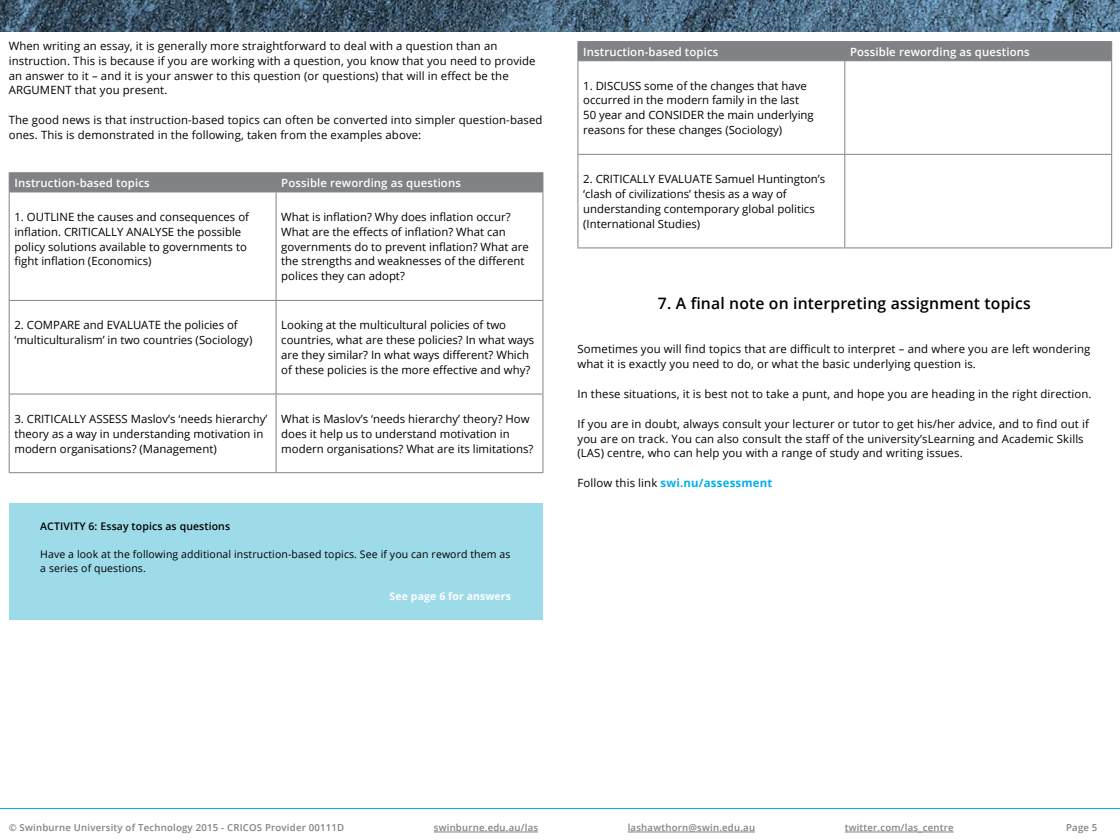
<style>
.page{position:relative;width:1120px;height:840px;background:#fff}
.page>*{position:absolute;margin:0;border:0;box-sizing:border-box;transform-origin:0 0}
.t1{font:600 15.75px "Open Sans";letter-spacing:.01em;color:#000}
.t2{font:11.38px/14.9px "Open Sans";color:#000}
.t3{font:600 11.38px "Open Sans";letter-spacing:.01em;color:#fff}
.t4{font:700 11.38px "Open Sans";letter-spacing:.02em;color:#00aeef}
.t5{font:10.5px/14px "Open Sans";letter-spacing:.01em;color:#000}
.t6{font:600 10.5px "Open Sans";letter-spacing:.01em;color:#000}
.t7{font:700 10.5px "Open Sans";letter-spacing:.01em;color:#fff}
.t8{font:600 9.62px "Open Sans";letter-spacing:.02em;color:#808285}
.s1{font-weight:400;color:#000}
</style>
<div class="page">
<hr style="left:434px;top:832px;width:104px;height:1px;background:#808285">
<hr style="left:628px;top:832px;width:127px;height:1px;background:#808285">
<hr style="left:845px;top:832px;width:109px;height:1px;background:#808285">
<hr style="left:0;top:808px;width:1120px;height:1px;background:#00aeef">
<img style="left:0;top:0;width:1120px;height:32px">
<hr style="left:9px;top:172px;width:267px;height:1px;background:#808285">
<hr style="left:276px;top:172px;width:267px;height:1px;background:#808285">
<div style="left:9px;top:173px;width:534px;height:19px;background:#808285"></div>
<hr style="left:9px;top:192px;width:267px;height:1px;background:#808285">
<hr style="left:9px;top:192px;width:1px;height:108px;background:#808285">
<hr style="left:276px;top:192px;width:267px;height:1px;background:#808285">
<hr style="left:276px;top:192px;width:1px;height:108px;background:#808285">
<hr style="left:542px;top:192px;width:1px;height:108px;background:#808285">
<hr style="left:9px;top:300px;width:267px;height:1px;background:#808285">
<hr style="left:9px;top:301px;width:1px;height:93px;background:#808285">
<hr style="left:276px;top:300px;width:267px;height:1px;background:#808285">
<hr style="left:276px;top:301px;width:1px;height:93px;background:#808285">
<hr style="left:542px;top:301px;width:1px;height:93px;background:#808285">
<hr style="left:276px;top:394px;width:267px;height:1px;background:#808285">
<hr style="left:542px;top:394px;width:1px;height:78px;background:#808285">
<hr style="left:276px;top:472px;width:267px;height:1px;background:#808285">
<hr style="left:9px;top:394px;width:267px;height:1px;background:#808285">
<hr style="left:9px;top:394px;width:1px;height:78px;background:#808285">
<hr style="left:276px;top:394px;width:1px;height:78px;background:#808285">
<hr style="left:9px;top:472px;width:267px;height:1px;background:#808285">
<div style="left:9px;top:503px;width:533px;height:116px;background:#9edbe9"></div>
<hr style="left:578px;top:41px;width:267px;height:1px;background:#808285">
<hr style="left:845px;top:41px;width:267px;height:1px;background:#808285">
<div style="left:578px;top:42px;width:534px;height:18px;background:#808285"></div>
<hr style="left:578px;top:60px;width:267px;height:1px;background:#808285">
<hr style="left:578px;top:61px;width:1px;height:93px;background:#808285">
<hr style="left:845px;top:60px;width:267px;height:1px;background:#808285">
<hr style="left:844px;top:61px;width:1px;height:93px;background:#808285">
<hr style="left:1111px;top:61px;width:1px;height:93px;background:#808285">
<hr style="left:578px;top:154px;width:267px;height:1px;background:#808285">
<hr style="left:578px;top:155px;width:1px;height:92px;background:#808285">
<hr style="left:845px;top:154px;width:267px;height:1px;background:#808285">
<hr style="left:844px;top:155px;width:1px;height:92px;background:#808285">
<hr style="left:1111px;top:155px;width:1px;height:92px;background:#808285">
<hr style="left:578px;top:247px;width:267px;height:1px;background:#808285">
<hr style="left:845px;top:247px;width:267px;height:1px;background:#808285">
<p class="t2" style="left:9px;top:38px;width:528px">When writing an essay, it is generally more straightforward to deal with a question than an instruction. This is because if you are working with a question, you know that you need to provide an answer to it – and it is your answer to this question (or questions) that will in effect be the ARGUMENT that you present.</p>
<p class="t2" style="left:9px;top:112px;width:535px">The good news is that instruction-based topics can often be converted into simpler question-based ones. This is demonstrated in the following, taken from the examples above:</p>
<p class="t3" style="left:14px;top:175px;width:137px">Instruction-based topics</p>
<p class="t3" style="left:281px;top:175px;width:181px">Possible rewording as questions</p>
<p class="t2" style="left:14px;top:209px;width:236px">1. OUTLINE the causes and consequences of inflation. CRITICALLY ANALYSE the possible policy solutions available to governments to fight inflation (Economics)</p>
<p class="t2" style="left:281px;top:209px;width:249px">What is inflation? Why does inflation occur?<br>What are the effects of inflation? What can governments do to prevent inflation? What are the strengths and weaknesses of the different polices they can adopt?</p>
<p class="t2" style="left:14px;top:317px;width:239px">2. COMPARE and EVALUATE the policies of ‘multiculturalism’ in two countries (Sociology)</p>
<p class="t2" style="left:281px;top:317px;width:255px">Looking at the multicultural policies of two countries, what are these policies? In what ways are they similar? In what ways different? Which of these policies is the more effective and why?</p>
<p class="t2" style="left:14px;top:411px;width:255px">3. CRITICALLY ASSESS Maslov’s ‘needs hierarchy’ theory as a way in understanding motivation in modern organisations? (Management)</p>
<p class="t2" style="left:281px;top:411px;width:254px">What is Maslov’s ‘needs hierarchy’ theory? How does it help us to understand motivation in modern organisations? What are its limitations?</p>
<p class="t6" style="left:40px;top:519px;width:191px">ACTIVITY 6: Essay topics as questions</p>
<p class="t5" style="left:40px;top:547px;width:472px">Have a look at the following additional instruction-based topics. See if you can reword them as a series of questions.</p>
<p class="t7" style="left:390px;top:589px;width:123px">See page 6 for answers</p>
<p class="t3" style="left:583px;top:44px;width:137px">Instruction-based topics</p>
<p class="t3" style="left:850px;top:44px;width:181px">Possible rewording as questions</p>
<p class="t2" style="left:583px;top:78px;width:232px">1. DISCUSS some of the changes that have occurred in the modern family in the last 50 year and CONSIDER the main underlying reasons for these changes (Sociology)</p>
<p class="t2" style="left:583px;top:171px;width:244px">2. CRITICALLY EVALUATE Samuel Huntington’s ‘clash of civilizations’ thesis as a way of understanding contemporary global politics (International Studies)</p>
<h1 class="t1" style="left:658px;top:292px;width:374px">7. A final note on interpreting assignment topics</h1>
<p class="t2" style="left:578px;top:342px;width:514px">Sometimes you will find topics that are difficult to interpret – and where you are left wondering what it is exactly you need to do, or what the basic underlying question is.</p>
<p class="t2" style="left:578px;top:386px;width:516px">In these situations, it is best not to take a punt, and hope you are heading in the right direction.</p>
<p class="t2" style="left:578px;top:416px;width:513px">If you are in doubt, always consult your lecturer or tutor to get his/her advice, and to find out if you are on track. You can also consult the staff of the university’sLearning and Academic Skills (LAS) centre, who can help you with a range of study and writing issues.</p>
<p class="t4" style="left:578px;top:475px;width:196px"><span class="s1">Follow this link</span> swi.nu/assessment</p>
<p class="t8" style="left:9px;top:821px;width:337px">© Swinburne University of Technology 2015 - CRICOS Provider 00111D</p>
<p class="t8" style="left:434px;top:821px;width:106px">swinburne.edu.au/las</p>
<p class="t8" style="left:628px;top:821px;width:129px">lashawthorn@swin.edu.au</p>
<p class="t8" style="left:845px;top:821px;width:110px">twitter.com/las_centre</p>
<p class="t8" style="left:1066px;top:821px;width:33px">Page 5</p>
</div>
